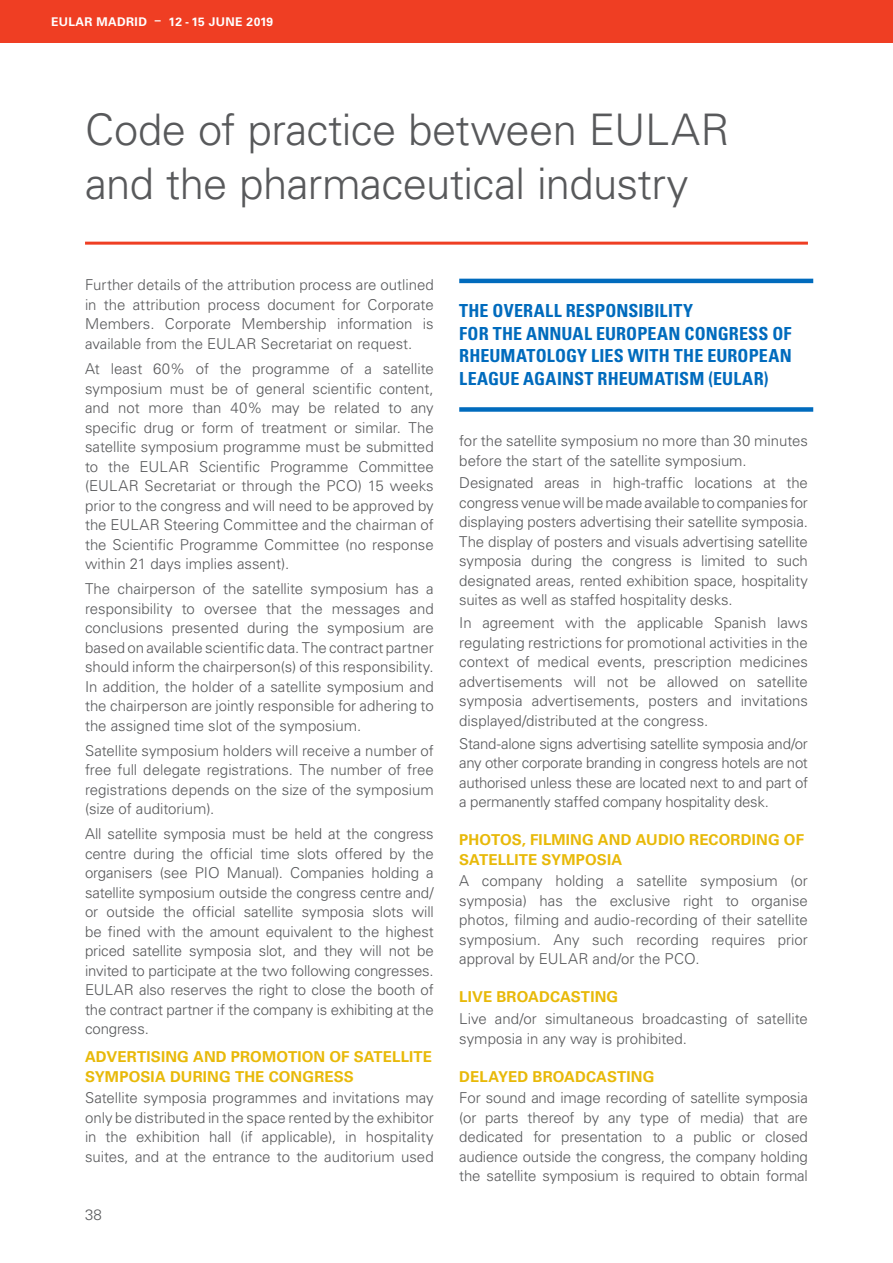
<style>
.page{position:relative;width:893px;height:1263px;background:#fff}
.page>*{position:absolute;margin:0;border:0;box-sizing:border-box;transform-origin:0 0}
.t1{font:300 43.5px/54px "Univers LT Std";letter-spacing:-.015em;color:#58595b}
.t2{font:700 condensed 18px/22.5px "Univers LT Std";letter-spacing:.005em;color:#006bbd}
.t3{font:300 15px/19.5px "Univers LT Std";letter-spacing:-.005em;color:#58595b;text-align:justify}
.t4{font:700 15px/19.5px "Univers LT Std";letter-spacing:.01em;color:#e8b909}
.t5{font:700 12px "Univers LT Std";letter-spacing:.03em;color:#fff}
</style>
<div class="page">
<div style="left:0;top:0;width:893px;height:43px;background:#ef3e23"></div>
<hr style="left:85px;top:242px;width:723px;height:3px;background:#ef3e23">
<hr style="left:459px;top:279px;width:354px;height:4px;background:#006bbd">
<div style="left:459px;top:407px;width:354px;height:5px;background:#006bbd"></div>
<p class="t5" style="left:51px;top:14px;width:224px">EULAR MADRID – 12 - 15 JUNE 2019</p>
<h1 class="t1" style="left:85px;top:102px;width:646px">Code of practice between EULAR and the pharmaceutical industry</h1>
<p class="t3" style="left:85px;top:275px;width:350px">Further details of the attribution process are outlined in the attribution process document for Corporate Members. Corporate Membership information is available from the EULAR Secretariat on request.</p>
<p class="t3" style="left:85px;top:359px;width:350px">At least 60% of the programme of a satellite symposium must be of general scientific content, and not more than 40% may be related to any specific drug or form of treatment or similar. The satellite symposium programme must be submitted to the EULAR Scientific Programme Committee (EULAR Secretariat or through the PCO) 15 weeks prior to the congress and will need to be approved by the EULAR Steering Committee and the chairman of the Scientific Programme Committee (no response within 21 days implies assent).</p>
<p class="t3" style="left:85px;top:579px;width:350px">The chairperson of the satellite symposium has a responsibility to oversee that the messages and conclusions presented during the symposium are based on available scientific data. The contract partner should inform the chairperson(s) of this responsibility.<br>In addition, the holder of a satellite symposium and the chairperson are jointly responsible for adhering to the assigned time slot of the symposium.</p>
<p class="t3" style="left:85px;top:740px;width:350px">Satellite symposium holders will receive a number of free full delegate registrations. The number of free registrations depends on the size of the symposium (size of auditorium).</p>
<p class="t3" style="left:85px;top:824px;width:350px">All satellite symposia must be held at the congress centre during the official time slots offered by the organisers (see PIO Manual). Companies holding a satellite symposium outside the congress centre and/ or outside the official satellite symposia slots will be fined with the amount equivalent to the highest priced satellite symposia slot, and they will not be invited to participate at the two following congresses.<br>EULAR also reserves the right to close the booth of the contract partner if the company is exhibiting at the congress.</p>
<p class="t4" style="left:85px;top:1047px;width:348px">ADVERTISING AND PROMOTION OF SATELLITE<br>SYMPOSIA DURING THE CONGRESS</p>
<p class="t3" style="left:85px;top:1088px;width:350px">Satellite symposia programmes and invitations may only be distributed in the space rented by the exhibitor in the exhibition hall (if applicable), in hospitality suites, and at the entrance to the auditorium used</p>
<p class="t3" style="left:85px;top:1205px;width:18px">38</p>
<p class="t2" style="left:459px;top:299px;width:334px">THE OVERALL RESPONSIBILITY<br>FOR THE ANNUAL EUROPEAN CONGRESS OF RHEUMATOLOGY LIES WITH THE EUROPEAN LEAGUE AGAINST RHEUMATISM (EULAR)</p>
<p class="t3" style="left:459px;top:431px;width:350px">for the satellite symposium no more than 30 minutes before the start of the satellite symposium.</p>
<p class="t3" style="left:459px;top:473px;width:350px">Designated areas in high-traffic locations at the congress venue will be made available to companies for displaying posters advertising their satellite symposia.<br>The display of posters and visuals advertising satellite symposia during the congress is limited to such designated areas, rented exhibition space, hospitality suites as well as staffed hospitality desks.</p>
<p class="t3" style="left:459px;top:613px;width:350px">In agreement with the applicable Spanish laws regulating restrictions for promotional activities in the context of medical events, prescription medicines advertisements will not be allowed on satellite symposia advertisements, posters and invitations displayed/distributed at the congress.</p>
<p class="t3" style="left:459px;top:734px;width:350px">Stand-alone signs advertising satellite symposia and/or any other corporate branding in congress hotels are not authorised unless these are located next to and part of a permanently staffed company hospitality desk.</p>
<p class="t4" style="left:459px;top:830px;width:346px">PHOTOS, FILMING AND AUDIO RECORDING OF<br>SATELLITE SYMPOSIA</p>
<p class="t3" style="left:459px;top:871px;width:350px">A company holding a satellite symposium (or symposia) has the exclusive right to organise photos, filming and audio-recording of their satellite symposium. Any such recording requires prior approval by EULAR and/or the PCO.</p>
<p class="t4" style="left:459px;top:987px;width:160px">LIVE BROADCASTING</p>
<p class="t3" style="left:459px;top:1009px;width:350px">Live and/or simultaneous broadcasting of satellite symposia in any way is prohibited.</p>
<p class="t4" style="left:459px;top:1067px;width:197px">DELAYED BROADCASTING</p>
<p class="t3" style="left:459px;top:1088px;width:350px">For sound and image recording of satellite symposia (or parts thereof by any type of media) that are dedicated for presentation to a public or closed audience outside the congress, the company holding the satellite symposium is required to obtain formal</p>
</div>
